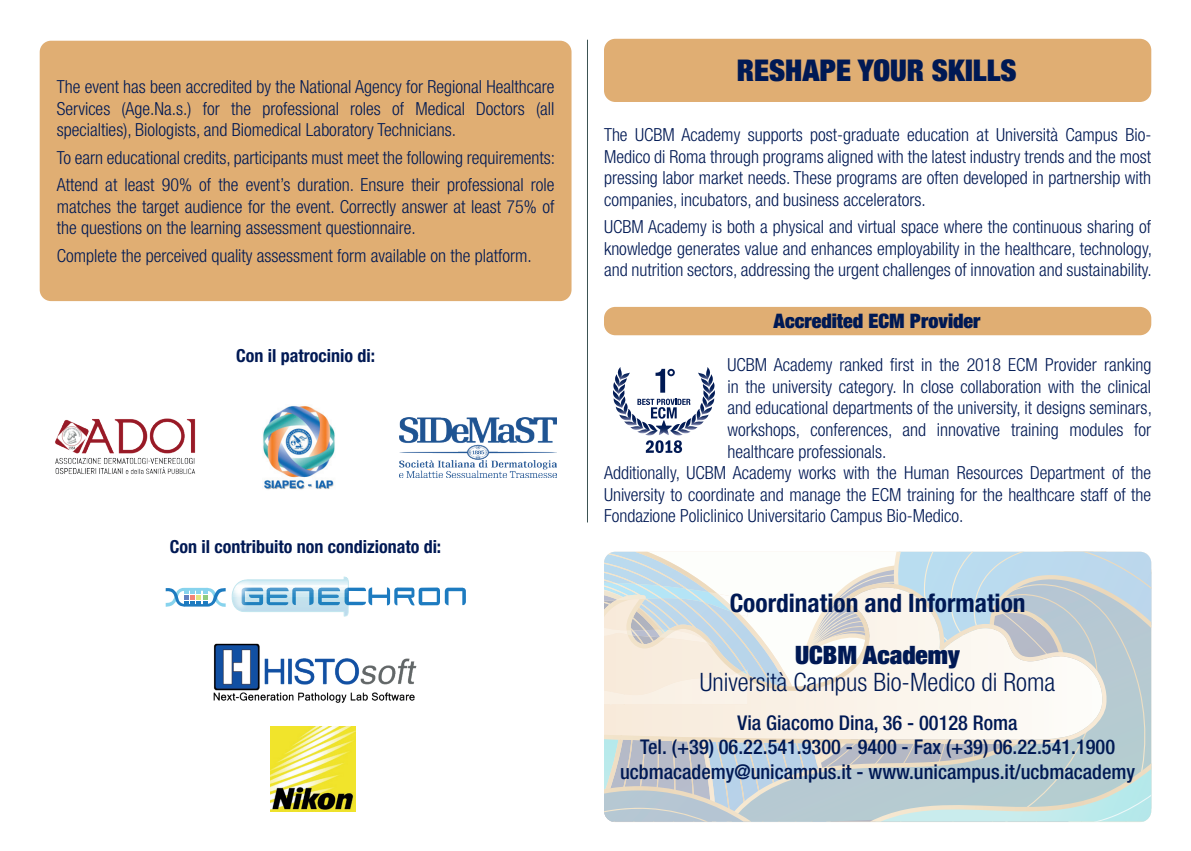
<style>
.page{position:relative;width:1191px;height:851px;background:#fff}
.page>*{position:absolute;margin:0;border:0;box-sizing:border-box;transform-origin:0 0}
.t1{font:900 condensed 30px "Helvetica Neue LT Pro";color:#001954}
.t2{font:300 condensed 25.4px "Helvetica Neue LT Pro";color:#001954}
.t3{font:700 condensed 25.4px "Helvetica Neue LT Pro";color:#001954}
.t4{font:900 condensed 25.4px "Helvetica Neue LT Pro";color:#001954}
.t5{font:500 condensed 20.4px/24.4px "Helvetica Neue LT Pro";color:#001954;text-align:center}
.t6{font:900 condensed 20px "Helvetica Neue LT Pro";color:#001954}
.t7{font:300 condensed 18px/21.6px "Helvetica Neue LT Pro";color:#001954;text-align:justify}
.t8{font:700 condensed 18px "Helvetica Neue LT Pro";color:#001954}
</style>
<div class="page">
<svg style="left:604px;top:551px;width:547px;height:270px"></svg>
<div style="left:604px;top:39px;width:547px;height:63px;background:#e0ae73;border-radius:11px"></div>
<hr style="left:587px;top:40px;width:1px;height:482px;background:#3c5353">
<div style="left:604px;top:307px;width:547px;height:28px;background:#e0ae73;border-radius:11px"></div>
<svg style="left:613px;top:367px;width:102px;height:86px"></svg>
<div style="left:40px;top:41px;width:531px;height:260px;background:#e0ae73;border-radius:11px"></div>
<img style="left:263px;top:406px;width:72px;height:84px">
<img style="left:400px;top:417px;width:156px;height:60px">
<svg style="left:166px;top:577px;width:300px;height:40px"></svg>
<img style="left:55px;top:418px;width:141px;height:56px">
<img style="left:213px;top:643px;width:204px;height:60px">
<img style="left:271px;top:726px;width:85px;height:85px">
<p class="t7" style="left:57px;top:76px;width:499px">The event has been accredited by the National Agency for Regional Healthcare Services (Age.Na.s.) for the professional roles of Medical Doctors (all specialties), Biologists, and Biomedical Laboratory Technicians.</p>
<p class="t7" style="left:57px;top:143px;width:500px;line-height:27.2px">To earn educational credits, participants must meet the following requirements:<br>Attend at least 90% of the event’s duration. Ensure their professional role</p>
<p class="t7" style="left:57px;top:195px;width:499px">matches the target audience for the event. Correctly answer at least 75% of the questions on the learning assessment questionnaire.</p>
<p class="t7" style="left:57px;top:244px;width:477px">Complete the perceived quality assessment form available on the platform.</p>
<p class="t8" style="left:236px;top:345px;width:140px">Con il patrocinio di:</p>
<p class="t8" style="left:170px;top:536px;width:273px">Con il contribuito non condizionato di:</p>
<h1 class="t1" style="left:737px;top:51px;width:281px">RESHAPE YOUR SKILLS</h1>
<p class="t7" style="left:604px;top:124px;width:549px">The UCBM Academy supports post-graduate education at Università Campus Bio-Medico di Roma through programs aligned with the latest industry trends and the most pressing labor market needs. These programs are often developed in partnership with companies, incubators, and business accelerators.</p>
<p class="t7" style="left:604px;top:216px;width:549px">UCBM Academy is both a physical and virtual space where the continuous sharing of knowledge generates value and enhances employability in the healthcare, technology, and nutrition sectors, addressing the urgent challenges of innovation and sustainability.</p>
<p class="t6" style="left:773px;top:308px;width:208px">Accredited ECM Provider</p>
<p class="t7" style="left:727px;top:354px;width:425px">UCBM Academy ranked first in the 2018 ECM Provider ranking</p>
<p class="t7" style="left:727px;top:375px;width:425px">in the university category. In close collaboration with the clinical</p>
<p class="t7" style="left:727px;top:397px;width:426px">and educational departments of the university, it designs seminars,</p>
<p class="t7" style="left:727px;top:418px;width:425px">workshops, conferences, and innovative training modules for</p>
<p class="t7" style="left:727px;top:440px;width:160px">healthcare professionals.</p>
<p class="t7" style="left:604px;top:462px;width:549px">Additionally, UCBM Academy works with the Human Resources Department of the</p>
<p class="t7" style="left:604px;top:483px;width:549px">University to coordinate and manage the ECM training for the healthcare staff of the</p>
<p class="t7" style="left:604px;top:505px;width:361px">Fondazione Policlinico Universitario Campus Bio-Medico.</p>
<h2 class="t3" style="left:729px;top:587px;width:297px">Coordination and Information</h2>
<h2 class="t4" style="left:795px;top:638px;width:167px">UCBM Academy</h2>
<h2 class="t2" style="left:700px;top:667px;width:357px">Università Campus Bio-Medico di Roma</h2>
<p class="t5" style="left:620px;top:710px;width:516px">Via Giacomo Dina, 36 - 00128 Roma<br>Tel. (+39) 06.22.541.9300 - 9400 - Fax (+39) 06.22.541.1900 ucbmacademy@unicampus.it - www.unicampus.it/ucbmacademy</p>
</div>
